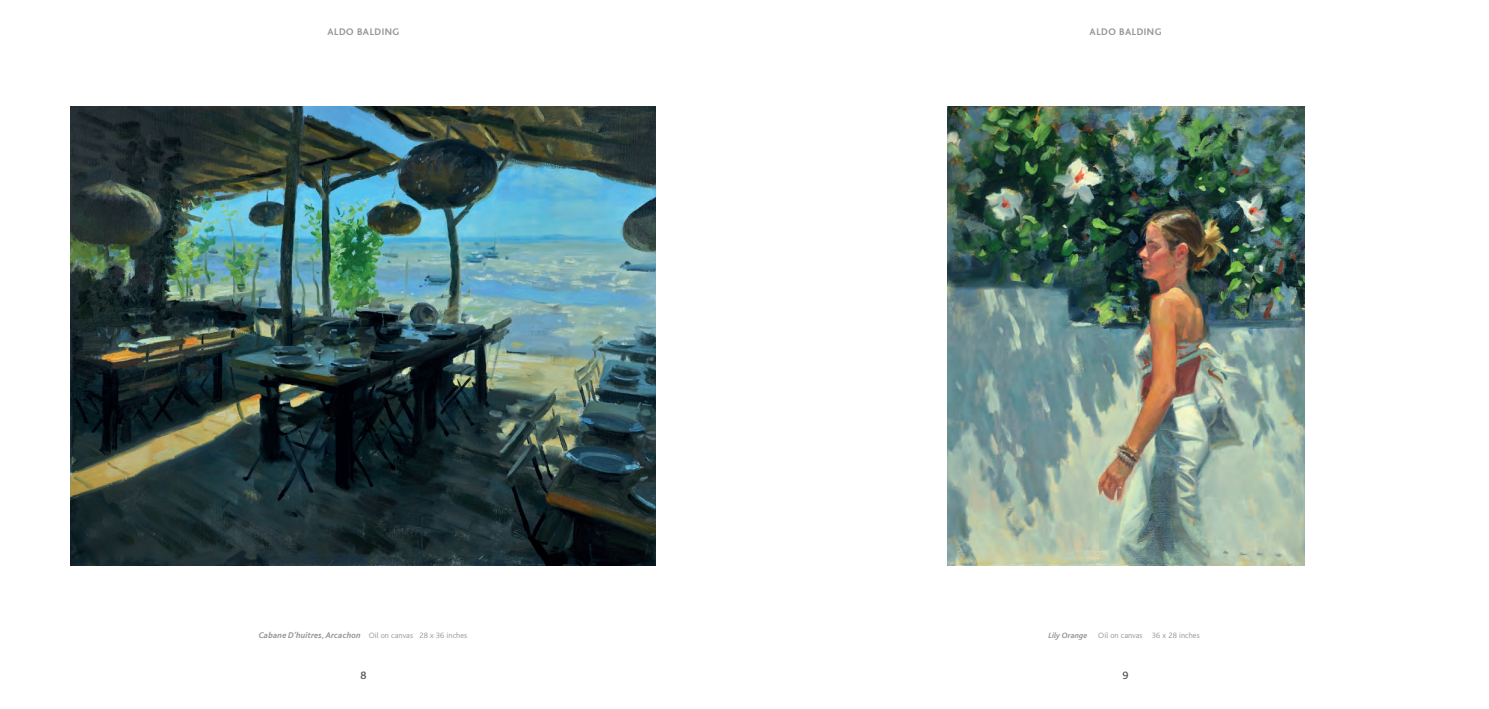
<style>
.page{position:relative;width:1489px;height:709px;background:#fff}
.page>*{position:absolute;margin:0;border:0;box-sizing:border-box;transform-origin:0 0}
.t1{font:500 11.25px "Bliss";color:#57585a}
.t2{font:700 10px "Bliss";letter-spacing:.05em;color:#939598}
.t3{font:italic 700 8.75px "Bliss";letter-spacing:.01em;color:#939598}
.t4{font:300 8.12px "Bliss";letter-spacing:.01em;color:#939598}
.s1{font-weight:300;font-style:normal;font-size:8.12px}
.s2{font-weight:700;font-style:italic}
</style>
<div class="page">
<img style="left:71px;top:106px;width:585px;height:459px">
<img style="left:947px;top:106px;width:356px;height:459px">
<p class="t2" style="left:327px;top:27px;width:73px">ALDO BALDING</p>
<p class="t2" style="left:1089px;top:27px;width:73px">ALDO BALDING</p>
<p class="t3" style="left:259px;top:630px;width:210px">Cabane D’huitres, Arcachon <span class="s1">Oil on canvas 28 x 36 inches</span></p>
<p class="t4" style="left:1048px;top:630px;width:153px"><span class="s2">Lily Orange</span> Oil on canvas 36 x 28 inches</p>
<p class="t1" style="left:360px;top:669px;width:7px">8</p>
<p class="t1" style="left:1122px;top:669px;width:7px">9</p>
</div>
